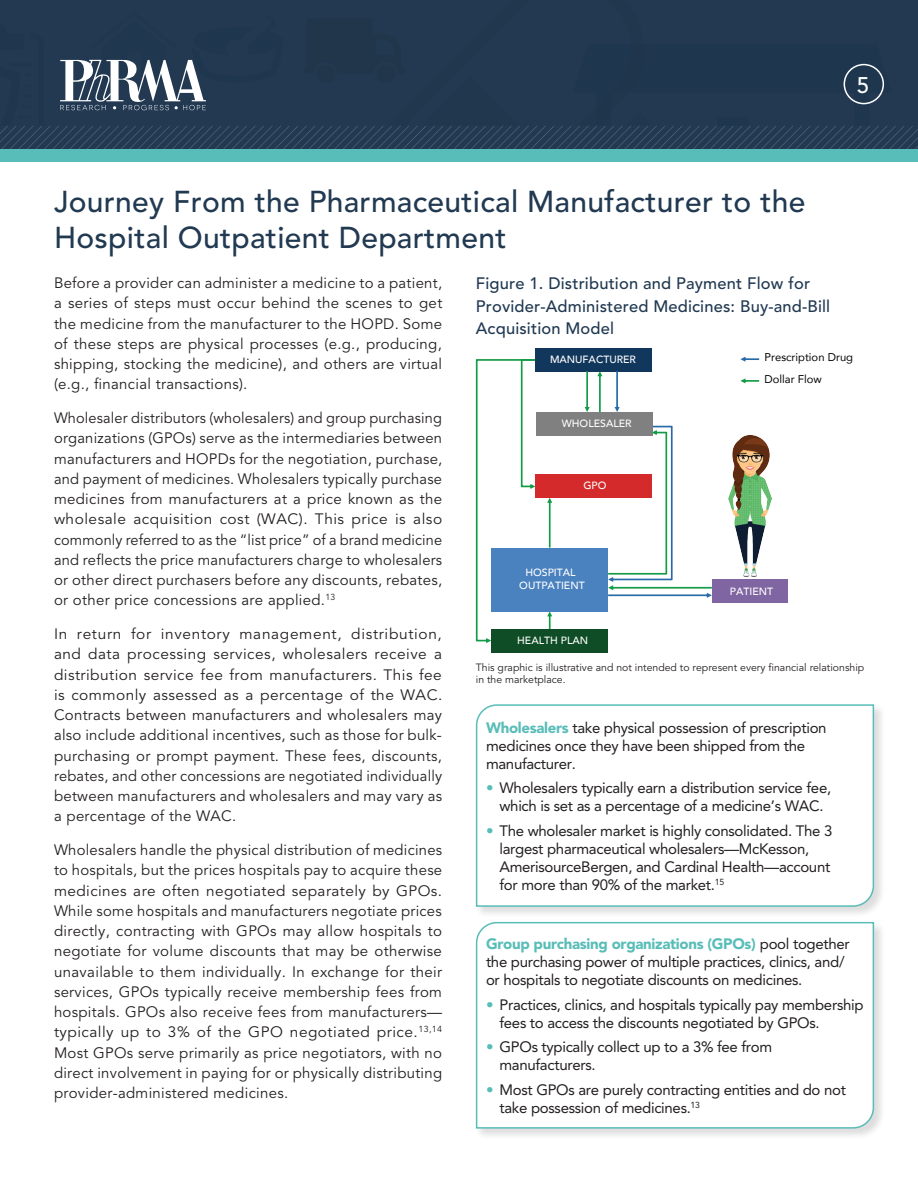
<style>
.page{position:relative;width:918px;height:1188px;background:#fff}
.page>*{position:absolute;margin:0;border:0;box-sizing:border-box;transform-origin:0 0}
.t1{font:500 30px/36px "Avenir";letter-spacing:.01em;color:#213951}
.t2{font:500 22.5px "Avenir";color:#fff}
.t3{font:500 16.5px/22.5px "Avenir";letter-spacing:.01em;color:#213951}
.t4{font:15px/20.2px "Avenir";letter-spacing:.02em;color:#231f20;text-align:justify}
.t5{font:15px/18px "Avenir";letter-spacing:-.02em;color:#231f20}
.t6{font:11.25px/21.8px "Avenir";color:#040503}
.t7{font:10.5px/12px "Avenir";color:#231f20}
.t8{font:500 10.5px/12.8px "Avenir";color:#fff;text-align:center}
.s1{font-weight:900;color:#58bdb8}
.s2{color:#58bdb8}
</style>
<div class="page">
<div style="left:0;top:0;width:918px;height:11px;background:#223951"></div>
<div style="left:364px;top:0;width:288px;height:11px;background:#223951"></div>
<div style="left:0;top:11px;width:918px;height:138px;background:#223951"></div>
<div style="left:0;top:149px;width:918px;height:13px;background:#58bdb8"></div>
<div style="left:844px;top:64px;width:40px;height:40px;border:2px solid #fff;border-radius:50%"></div>
<div style="left:475px;top:704px;width:411px;height:214px;background:#231f20;opacity:.15"></div>
<svg style="left:475px;top:704px;width:400px;height:204px"></svg>
<svg style="left:547px;top:498px;width:5px;height:50px"></svg>
<div style="left:535px;top:348px;width:117px;height:23px;background:#12375d"></div>
<div style="left:536px;top:412px;width:117px;height:24px;background:#7f807f"></div>
<svg style="left:597px;top:371px;width:5px;height:41px"></svg>
<svg style="left:585px;top:371px;width:5px;height:41px"></svg>
<div style="left:535px;top:475px;width:117px;height:23px;background:#d42a2c"></div>
<div style="left:712px;top:580px;width:76px;height:23px;background:#8065a3"></div>
<svg style="left:476px;top:359px;width:60px;height:284px"></svg>
<svg style="left:608px;top:426px;width:104px;height:172px"></svg>
<svg style="left:615px;top:371px;width:5px;height:41px"></svg>
<svg style="left:740px;top:357px;width:19px;height:5px"></svg>
<svg style="left:740px;top:378px;width:19px;height:5px"></svg>
<img style="left:728px;top:436px;width:44px;height:141px">
<svg style="left:547px;top:611px;width:5px;height:18px"></svg>
<div style="left:491px;top:629px;width:117px;height:23px;background:#0f4d26"></div>
<div style="left:491px;top:548px;width:117px;height:63px;background:#4a81bf"></div>
<div style="left:475px;top:921px;width:411px;height:219px;background:#231f20;opacity:.15"></div>
<svg style="left:475px;top:921px;width:400px;height:208px"></svg>
<h1 class="t1" style="left:54px;top:184px;width:753px">Journey From the Pharmaceutical Manufacturer to the<br>Hospital Outpatient Department</h1>
<h2 class="t2" style="left:857px;top:72px;width:14px">5</h2>
<p class="t4" style="left:54px;top:273px;width:390px">Before a provider can administer a medicine to a patient, a series of steps must occur behind the scenes to get the medicine from the manufacturer to the HOPD. Some of these steps are physical processes (e.g., producing, shipping, stocking the medicine), and others are virtual (e.g., financial transactions).</p>
<p class="t4" style="left:54px;top:408px;width:390px">Wholesaler distributors (wholesalers) and group purchasing organizations (GPOs) serve as the intermediaries between manufacturers and HOPDs for the negotiation, purchase, and payment of medicines. Wholesalers typically purchase medicines from manufacturers at a price known as the wholesale acquisition cost (WAC). This price is also commonly referred to as the “list price” of a brand medicine and reflects the price manufacturers charge to wholesalers or other direct purchasers before any discounts, rebates, or other price concessions are applied.<sup>13</sup></p>
<p class="t4" style="left:54px;top:624px;width:390px">In return for inventory management, distribution, and data processing services, wholesalers receive a distribution service fee from manufacturers. This fee is commonly assessed as a percentage of the WAC.<br>Contracts between manufacturers and wholesalers may also include additional incentives, such as those for bulk&shy;purchasing or prompt payment. These fees, discounts, rebates, and other concessions are negotiated individually between manufacturers and wholesalers and may vary as a percentage of the WAC.</p>
<p class="t4" style="left:54px;top:840px;width:390px">Wholesalers handle the physical distribution of medicines to hospitals, but the prices hospitals pay to acquire these medicines are often negotiated separately by GPOs.<br>While some hospitals and manufacturers negotiate prices directly, contracting with GPOs may allow hospitals to negotiate for volume discounts that may be otherwise unavailable to them individually. In exchange for their services, GPOs typically receive membership fees from hospitals. GPOs also receive fees from manufacturers— typically up to 3% of the GPO negotiated price.<sup>13,14<br></sup>Most GPOs serve primarily as price negotiators, with no direct involvement in paying for or physically distributing provider-administered medicines.</p>
<p class="t3" style="left:476px;top:273px;width:356px">Figure 1. Distribution and Payment Flow for<br>Provider-Administered Medicines: Buy-and-Bill<br>Acquisition Model</p>
<p class="t8" style="left:550px;top:352px;width:87px">MANUFACTURER</p>
<p class="t8" style="left:562px;top:417px;width:71px">WHOLESALER</p>
<p class="t8" style="left:583px;top:479px;width:25px">GPO</p>
<p class="t8" style="left:519px;top:566px;width:67px">HOSPITAL<br>OUTPATIENT</p>
<p class="t8" style="left:517px;top:633px;width:73px">HEALTH PLAN</p>
<p class="t6" style="left:765px;top:346px;width:90px">Prescription Drug<br>Dollar Flow</p>
<p class="t8" style="left:730px;top:584px;width:45px">PATIENT</p>
<p class="t7" style="left:476px;top:661px;width:390px">This graphic is illustrative and not intended to represent every financial relationship in the marketplace.</p>
<p class="t5" style="left:486px;top:718px;width:342px"><span class="s1">Wholesalers</span> take physical possession of prescription medicines once they have been shipped from the manufacturer.</p>
<p class="t5" style="left:486px;top:779px;width:347px;text-align:center"><span class="s2">•</span> Wholesalers typically earn a distribution service fee, which is set as a percentage of a medicine’s WAC.</p>
<p class="t5" style="left:500px;top:822px;width:334px;text-indent:-14px"><span class="s2">•</span> The wholesaler market is highly consolidated. The 3 largest pharmaceutical wholesalers—McKesson, AmerisourceBergen, and Cardinal Health—account for more than 90% of the market.<sup>15</sup></p>
<p class="t5" style="left:486px;top:935px;width:365px"><span class="s1">Group purchasing organizations (GPOs)</span> pool together the purchasing power of multiple practices, clinics, and/ or hospitals to negotiate discounts on medicines.</p>
<p class="t5" style="left:500px;top:995px;width:366px;text-indent:-14px"><span class="s2">•</span> Practices, clinics, and hospitals typically pay membership fees to access the discounts negotiated by GPOs.</p>
<p class="t5" style="left:500px;top:1038px;width:274px;text-indent:-14px"><span class="s2">•</span> GPOs typically collect up to a 3% fee from manufacturers.</p>
<p class="t5" style="left:500px;top:1081px;width:348px;text-indent:-14px"><span class="s2">•</span> Most GPOs are purely contracting entities and do not take possession of medicines.<sup>13</sup></p>
</div>
